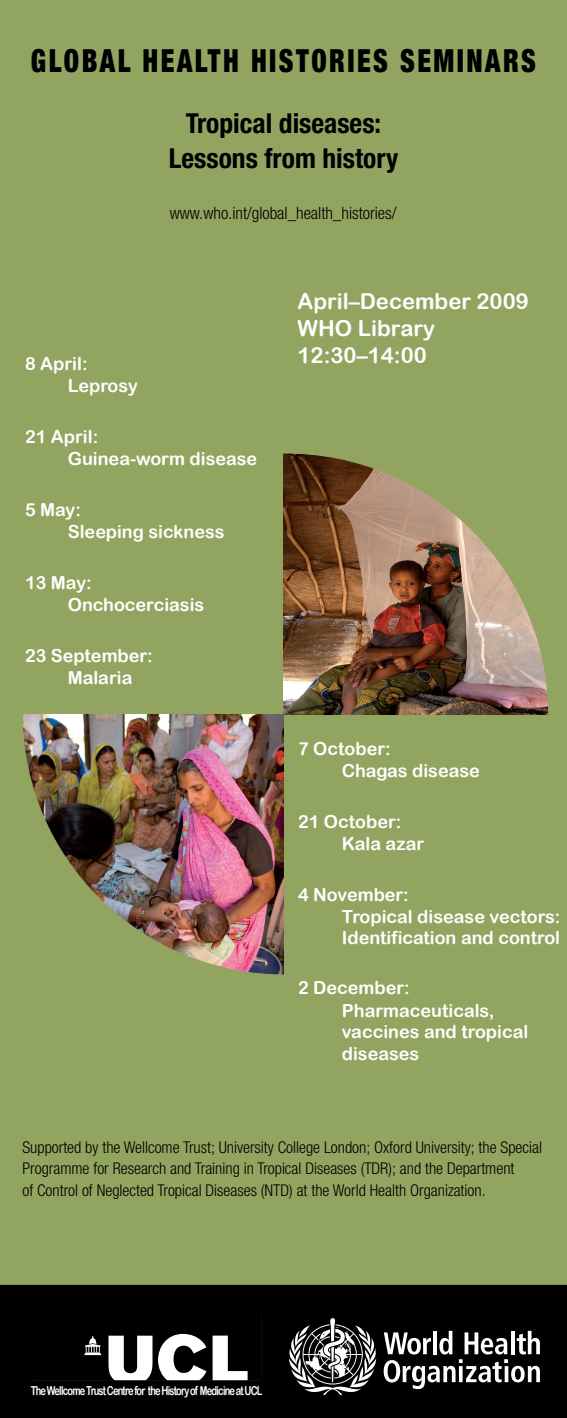
<style>
.page{position:relative;width:567px;height:1418px;background:#fff}
.page>*{position:absolute;margin:0;border:0;box-sizing:border-box;transform-origin:0 0}
.t1{font:900 condensed 31.9px "Helvetica Neue LT Std";letter-spacing:.09em;color:#000;scale:.86 1}
.t2{font:700 condensed 27.5px/35.2px "Helvetica Neue LT Std";color:#000;text-align:center}
.t3{font:22px/27px "Arial Rounded MT Bold";color:#fff}
.t4{font:18px/21.5px "Arial Rounded MT Bold";color:#fff}
.t5{font:300 condensed 17px "Helvetica Neue LT Std";color:#000}
.t6{font:300 condensed 16.25px/21.5px "Helvetica Neue LT Std";color:#000}
.t7{font:12.35px "Arial Rounded MT Bold";letter-spacing:-.085em;color:#fff;scale:.75 1}
</style>
<div class="page">
<div style="left:0;top:0;width:567px;height:1285px;background:#92a560"></div>
<div style="left:0;top:1285px;width:567px;height:132px;background:#000"></div>
<svg style="left:35px;top:1314px;width:225px;height:64px"></svg>
<div style="left:33px;top:1312px;width:229px;height:68px;border:1px solid #000"></div>
<svg style="left:289px;top:1317px;width:89px;height:77px"></svg>
<svg style="left:384px;top:1330px;width:156px;height:58px"></svg>
<img style="left:0;top:436px;width:559px;height:560px">
<h1 class="t1" style="left:31px;top:41px;width:589px">GLOBAL HEALTH HISTORIES SEMINARS</h1>
<h2 class="t2" style="left:169px;top:105px;width:231px">Tropical diseases:<br>Lessons from history</h2>
<p class="t4" style="left:25px;top:353px;width:64px">8 April:</p>
<p class="t4" style="left:68px;top:374px;width:72px">Leprosy</p>
<p class="t4" style="left:25px;top:426px;width:75px">21 April:</p>
<p class="t5" style="left:170px;top:203px;width:228px">www.who.int/global_health_histories/</p>
<p class="t3" style="left:298px;top:287px;width:233px">April–December 2009<br>WHO Library<br>12:30–14:00</p>
<p class="t4" style="left:68px;top:447px;width:191px">Guinea-worm disease</p>
<p class="t4" style="left:25px;top:499px;width:58px">5 May:</p>
<p class="t4" style="left:68px;top:520px;width:158px">Sleeping sickness</p>
<p class="t4" style="left:25px;top:572px;width:68px">13 May:</p>
<p class="t4" style="left:68px;top:593px;width:138px">Onchocerciasis</p>
<p class="t4" style="left:25px;top:645px;width:129px">23 September:</p>
<p class="t4" style="left:68px;top:666px;width:66px">Malaria</p>
<p class="t4" style="left:298px;top:737px;width:94px">7 October:</p>
<p class="t4" style="left:342px;top:759px;width:140px">Chagas disease</p>
<p class="t4" style="left:298px;top:810px;width:105px">21 October:</p>
<p class="t4" style="left:342px;top:832px;width:84px">Kala azar</p>
<p class="t4" style="left:298px;top:883px;width:112px">4 November:</p>
<p class="t4" style="left:342px;top:905px;width:220px">Tropical disease vectors:<br>Identification and control</p>
<p class="t4" style="left:298px;top:976px;width:113px">2 December:</p>
<p class="t4" style="left:342px;top:999px;width:188px">Pharmaceuticals, vaccines and tropical diseases</p>
<p class="t6" style="left:22px;top:1136px;width:521px">Supported by the Wellcome Trust; University College London; Oxford University; the Special<br>Programme for Research and Training in Tropical Diseases (TDR); and the Department<br>of Control of Neglected Tropical Diseases (NTD) at the World Health Organization.</p>
<p class="t7" style="left:31px;top:1382px;width:310px">The Wellcome Trust Centre for the History of Medicine at UCL</p>
</div>
